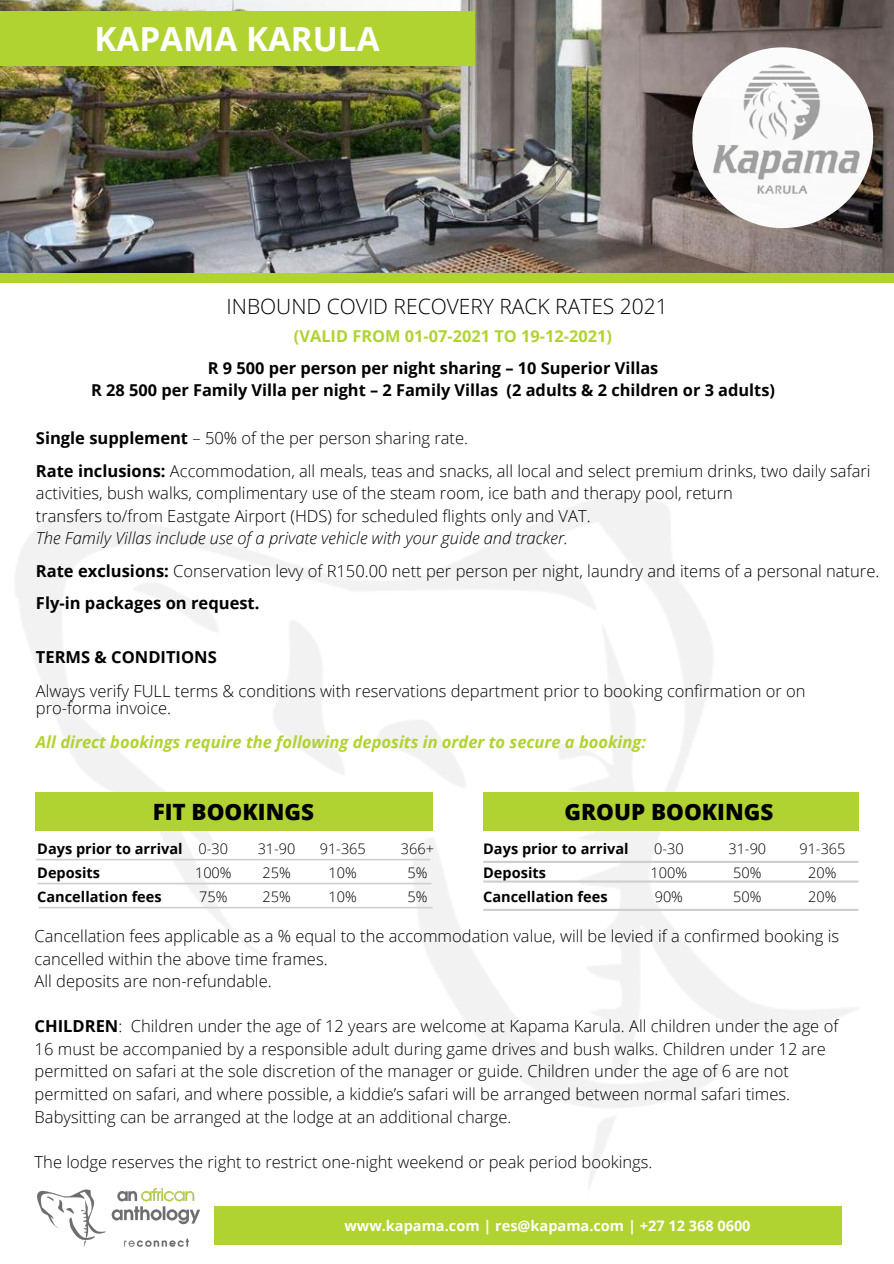
<style>
.page{position:relative;width:894px;height:1264px;background:#fff}
.page>*{position:absolute;margin:0;border:0;box-sizing:border-box;transform-origin:0 0}
.t1{font:700 33.15px "Open Sans";color:#fff}
.t2{font:800 22.35px "Open Sans";color:#000}
.t3{font:300 21px "Open Sans";color:#000}
.t4{font:300 16.5px/22.5px "Open Sans";color:#000}
.t5{font:italic 700 16.5px "Open Sans";color:#b1d332}
.t6{font:700 16.5px "Open Sans";color:#000}
.t7{font:700 16.35px/22.5px "Open Sans";color:#000;text-align:center}
.t8{font:700 16.35px "Open Sans";color:#b1d332}
.t9{font:700 14.55px/24px "Open Sans";color:#000}
.t10{font:300 14.55px/24px "Open Sans";color:#000;text-align:center}
.t11{font:700 14.55px "Open Sans";color:#fff}
.s1{font-weight:700}
.s2{font-style:italic}
</style>
<div class="page">
<img style="left:15px;top:498px;width:844px;height:688px">
<div style="left:214px;top:1206px;width:627px;height:39px;background:#b1d332"></div>
<img style="left:37px;top:1188px;width:162px;height:58px">
<div style="left:35px;top:792px;width:397px;height:38px;background:#b1d332"></div>
<div style="left:483px;top:792px;width:375px;height:38px;background:#b1d332"></div>
<svg style="left:36px;top:858px;width:394px;height:2px"></svg>
<svg style="left:483px;top:860px;width:375px;height:3px"></svg>
<svg style="left:483px;top:880px;width:375px;height:2px"></svg>
<svg style="left:483px;top:908px;width:375px;height:3px"></svg>
<svg style="left:37px;top:882px;width:394px;height:2px"></svg>
<svg style="left:39px;top:906px;width:393px;height:2px"></svg>
<img style="left:0;top:0;width:893px;height:273px">
<div style="left:0;top:273px;width:893px;height:9px;background:#b1d332"></div>
<svg style="left:692px;top:47px;width:180px;height:181px"></svg>
<img style="left:700px;top:62px;width:173px;height:136px">
<div style="left:0;top:12px;width:474px;height:54px;background:#b1d332"></div>
<h1 class="t1" style="left:94px;top:16px;width:286px">KAPAMA KARULA</h1>
<p class="t3" style="left:226px;top:291px;width:442px">INBOUND COVID RECOVERY RACK RATES 2021</p>
<p class="t8" style="left:294px;top:325px;width:319px">(VALID FROM 01-07-2021 TO 19-12-2021)</p>
<p class="t7" style="left:91px;top:356px;width:685px">R 9 500 per person per night sharing – 10 Superior Villas<br>R 28 500 per Family Villa per night – 2 Family Villas (2 adults &amp; 2 children or 3 adults)</p>
<p class="t4" style="left:36px;top:421px;width:835px;line-height:32.5px"><span class="s1">Single supplement</span> – 50% of the per person sharing rate.<br><span class="s1">Rate inclusions:</span> Accommodation, all meals, teas and snacks, all local and select premium drinks, two daily safari</p>
<p class="t4" style="left:36px;top:481px;width:698px">activities, bush walks, complimentary use of the steam room, ice bath and therapy pool, return transfers to/from Eastgate Airport (HDS) for scheduled flights only and VAT.</p>
<p class="t4" style="left:36px;top:521px;width:844px;line-height:32.5px"><span class="s2">The Family Villas include use of a private vehicle with your guide and tracker.<br></span><span class="s1">Rate exclusions:</span> Conservation levy of R150.00 nett per person per night, laundry and items of a personal nature.<br><span class="s1">Fly-in packages on request.</span></p>
<p class="t6" style="left:36px;top:645px;width:182px">TERMS &amp; CONDITIONS</p>
<p class="t4" style="left:36px;top:682px;width:770px;line-height:17px">Always verify FULL terms &amp; conditions with reservations department prior to booking confirmation or on pro-forma invoice.</p>
<p class="t5" style="left:36px;top:730px;width:611px">All direct bookings require the following deposits in order to secure a booking:</p>
<h2 class="t2" style="left:153px;top:795px;width:163px">FIT BOOKINGS</h2>
<h2 class="t2" style="left:564px;top:795px;width:210px">GROUP BOOKINGS</h2>
<p class="t9" style="left:37px;top:836px;width:147px">Days prior to arrival<br>Deposits<br>Cancellation fees</p>
<p class="t10" style="left:195px;top:836px;width:38px;text-align:left">0-30<br>100%<br>75%</p>
<p class="t10" style="left:257px;top:836px;width:39px">31-90<br>25%<br>25%</p>
<p class="t10" style="left:401px;top:836px;width:35px">366+<br>5%<br>5%</p>
<p class="t10" style="left:319px;top:836px;width:48px">91-365<br>10%<br>10%</p>
<p class="t9" style="left:483px;top:836px;width:147px">Days prior to arrival<br>Deposits<br>Cancellation fees</p>
<p class="t10" style="left:650px;top:836px;width:38px;text-align:left">0-30<br>100%<br>90%</p>
<p class="t10" style="left:799px;top:836px;width:48px">91-365<br>20%<br>20%</p>
<p class="t10" style="left:728px;top:836px;width:39px">31-90<br>50%<br>50%</p>
<p class="t4" style="left:35px;top:924px;width:805px">Cancellation fees applicable as a % equal to the accommodation value, will be levied if a confirmed booking is cancelled within the above time frames.<br>All deposits are non-refundable.</p>
<p class="t4" style="left:35px;top:1014px;width:804px"><span class="s1">CHILDREN</span>: Children under the age of 12 years are welcome at Kapama Karula. All children under the age of 16 must be accompanied by a responsible adult during game drives and bush walks. Children under 12 are permitted on safari at the sole discretion of the manager or guide. Children under the age of 6 are not permitted on safari, and where possible, a kiddie’s safari will be arranged between normal safari times.<br>Babysitting can be arranged at the lodge at an additional charge.</p>
<p class="t4" style="left:35px;top:1149px;width:619px">The lodge reserves the right to restrict one-night weekend or peak period bookings.</p>
<p class="t11" style="left:344px;top:1215px;width:407px">www.kapama.com | res@kapama.com | +27 12 368 0600</p>
</div>
